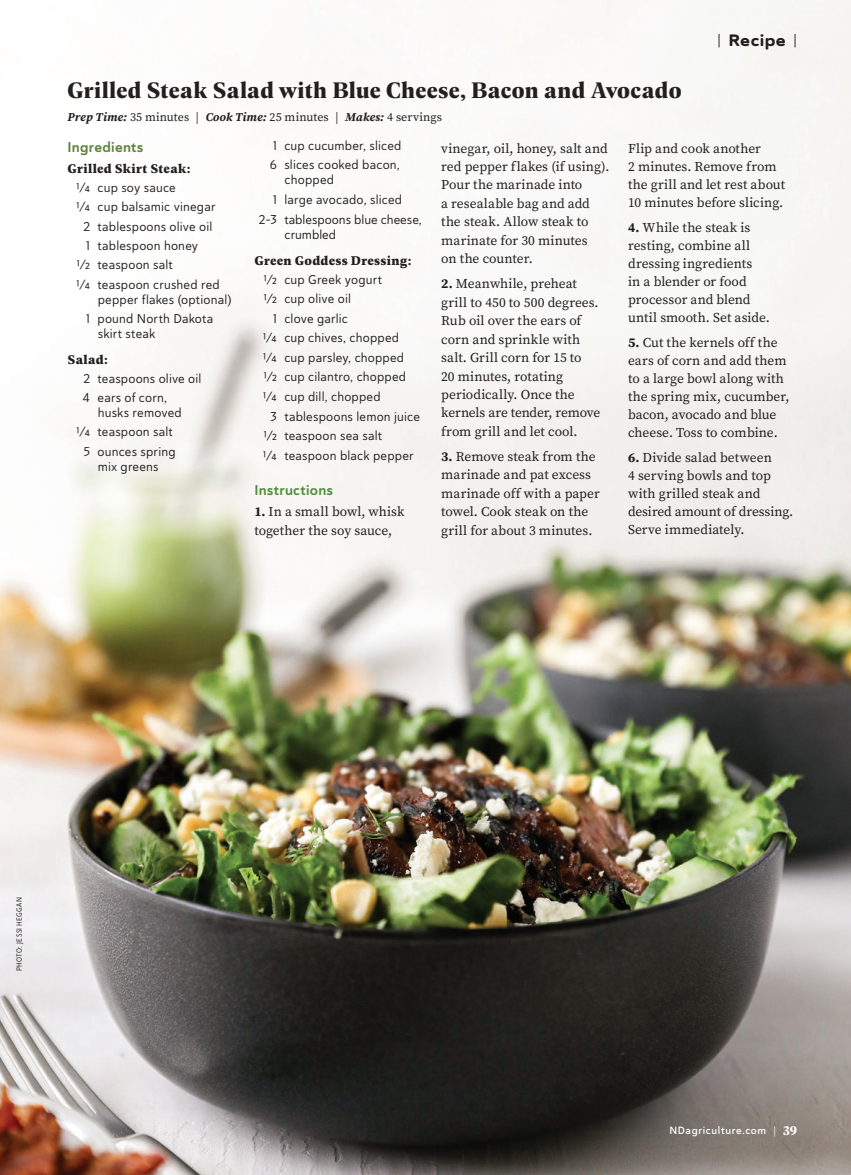
<style>
.page{position:relative;width:851px;height:1175px;background:#fff}
.page>*{position:absolute;margin:0;border:0;box-sizing:border-box;transform-origin:0 0}
.t1{font:700 24px "Geller Headline";letter-spacing:.02em;color:#231f20}
.t2{font:16.5px "Haboro Soft Ext Ex B";letter-spacing:.02em;color:#231f20}
.t3{font:14.25px "Haboro Soft Nor Bol";letter-spacing:.02em;color:#548e3f}
.t4{font:14.25px "Haboro Soft Nor Bol";letter-spacing:.015em;color:#5f8540}
.t5{font:13.5px/18.5px "Source Serif Pro";color:#231f20}
.t6{font:700 13.5px "Geller Text";letter-spacing:.025em;color:#231f20}
.t7{font:12.75px/19.4px "Haboro Soft Nor Reg";letter-spacing:.01em;color:#231f20}
.t8{font:12px "Source Serif Pro";letter-spacing:.005em;color:#231f20}
.t9{font:10.5px "Haboro Soft Nor Dem";letter-spacing:.055em;color:#fff}
.t10{font:7.5px "Haboro Soft Con Reg";letter-spacing:.05em;color:#231f20}
.s1{font-family:"Haboro Soft Nor Boo";font-size:13.5px}
.s2{font-weight:700;font-style:italic}
.s3{font-weight:700}
.s4{font-family:"Haboro Soft Nor Lig"}
.s5{font-family:"Geller Headline";font-weight:700;font-size:13.5px}
</style>
<div class="page">
<img style="left:0;top:0;width:850px;height:1174px">
<p class="t2" style="left:717px;top:30px;width:81px"><span class="s1">|</span> Recipe <span class="s1">|</span></p>
<h1 class="t1" style="left:68px;top:73px;width:615px">Grilled Steak Salad with Blue Cheese, Bacon and Avocado</h1>
<p class="t8" style="left:68px;top:109px;width:376px"><span class="s2">Prep Time:</span> 35 minutes | <span class="s2">Cook Time:</span> 25 minutes | <span class="s2">Makes:</span> 4 servings</p>
<p class="t4" style="left:68px;top:137px;width:77px">Ingredients</p>
<p class="t6" style="left:68px;top:159px;width:124px">Grilled Skirt Steak:</p>
<p class="t7" style="left:76px;top:177px;width:101px">¼ cup soy sauce</p>
<p class="t7" style="left:76px;top:197px;width:141px">¼ cup balsamic vinegar</p>
<p class="t7" style="left:83px;top:216px;width:130px">2 tablespoons olive oil</p>
<p class="t7" style="left:86px;top:236px;width:113px">1 tablespoon honey</p>
<p class="t7" style="left:77px;top:255px;width:98px">½ teaspoon salt</p>
<p class="t7" style="left:76px;top:274px;width:145px">¼ teaspoon crushed red</p>
<p class="t7" style="left:86px;top:289px;width:147px;text-indent:12px">pepper flakes (optional)<br>1 pound North Dakota</p>
<p class="t7" style="left:98px;top:324px;width:59px">skirt steak</p>
<p class="t6" style="left:68px;top:350px;width:42px">Salad:</p>
<p class="t7" style="left:83px;top:368px;width:120px">2 teaspoons olive oil<br>4 ears of corn,</p>
<p class="t7" style="left:98px;top:403px;width:85px">husks removed</p>
<p class="t7" style="left:76px;top:422px;width:98px">¼ teaspoon salt</p>
<p class="t7" style="left:83px;top:441px;width:94px">5 ounces spring</p>
<p class="t7" style="left:98px;top:456px;width:62px">mix greens</p>
<p class="t7" style="left:270px;top:135px;width:133px">1 cup cucumber, sliced<br>6 slices cooked bacon,</p>
<p class="t7" style="left:284px;top:170px;width:51px">chopped</p>
<p class="t7" style="left:273px;top:190px;width:130px">1 large avocado, sliced</p>
<p class="t7" style="left:259px;top:209px;width:164px">2-3 tablespoons blue cheese,</p>
<p class="t7" style="left:284px;top:224px;width:53px">crumbled</p>
<p class="t6" style="left:254px;top:251px;width:158px">Green Goddess Dressing:</p>
<p class="t7" style="left:264px;top:269px;width:120px">½ cup Greek yogurt</p>
<p class="t7" style="left:264px;top:289px;width:89px">½ cup olive oil</p>
<p class="t7" style="left:273px;top:308px;width:76px">1 clove garlic</p>
<p class="t7" style="left:263px;top:328px;width:137px">¼ cup chives, chopped</p>
<p class="t7" style="left:263px;top:348px;width:142px">¼ cup parsley, chopped</p>
<p class="t7" style="left:264px;top:367px;width:144px">½ cup cilantro, chopped</p>
<p class="t7" style="left:263px;top:387px;width:119px">¼ cup dill, chopped</p>
<p class="t7" style="left:270px;top:406px;width:151px">3 tablespoons lemon juice</p>
<p class="t7" style="left:264px;top:426px;width:120px">½ teaspoon sea salt</p>
<p class="t7" style="left:263px;top:445px;width:152px">¼ teaspoon black pepper</p>
<p class="t3" style="left:254px;top:480px;width:80px">Instructions</p>
<p class="t5" style="left:254px;top:503px;width:152px"><span class="s3">1.</span> In a small bowl, whisk together the soy sauce,</p>
<p class="t5" style="left:441px;top:139px;width:170px">vinegar, oil, honey, salt and red pepper flakes (if using).<br>Pour the marinade into<br>a resealable bag and add the steak. Allow steak to marinate for 30 minutes<br>on the counter.</p>
<p class="t5" style="left:441px;top:274px;width:160px"><span class="s3">2.</span> Meanwhile, preheat grill to 450 to 500 degrees.<br>Rub oil over the ears of corn and sprinkle with salt. Grill corn for 15 to<br>20 minutes, rotating periodically. Once the kernels are tender, remove from grill and let cool.</p>
<p class="t5" style="left:441px;top:447px;width:160px"><span class="s3">3.</span> Remove steak from the marinade and pat excess marinade off with a paper towel. Cook steak on the grill for about 3 minutes.</p>
<p class="t5" style="left:628px;top:139px;width:158px;line-height:18px">Flip and cook another<br>2 minutes. Remove from the grill and let rest about<br>10 minutes before slicing.</p>
<p class="t5" style="left:628px;top:218px;width:143px;line-height:18px"><span class="s3">4.</span> While the steak is resting, combine all dressing ingredients<br>in a blender or food processor and blend until smooth. Set aside.</p>
<p class="t5" style="left:628px;top:333px;width:163px;line-height:18px"><span class="s3">5.</span> Cut the kernels off the ears of corn and add them to a large bowl along with the spring mix, cucumber, bacon, avocado and blue cheese. Toss to combine.</p>
<p class="t5" style="left:628px;top:448px;width:166px;line-height:18px"><span class="s3">6.</span> Divide salad between<br>4 serving bowls and top with grilled steak and desired amount of dressing.<br>Serve immediately.</p>
<p class="t10" style="left:14px;top:971px;width:76px;rotate:-90deg">PHOTO: JESSI HEGGAN</p>
<p class="t9" style="left:669px;top:1123px;width:129px">NDagriculture.com <span class="s4">|</span> <span class="s5">39</span></p>
</div>
